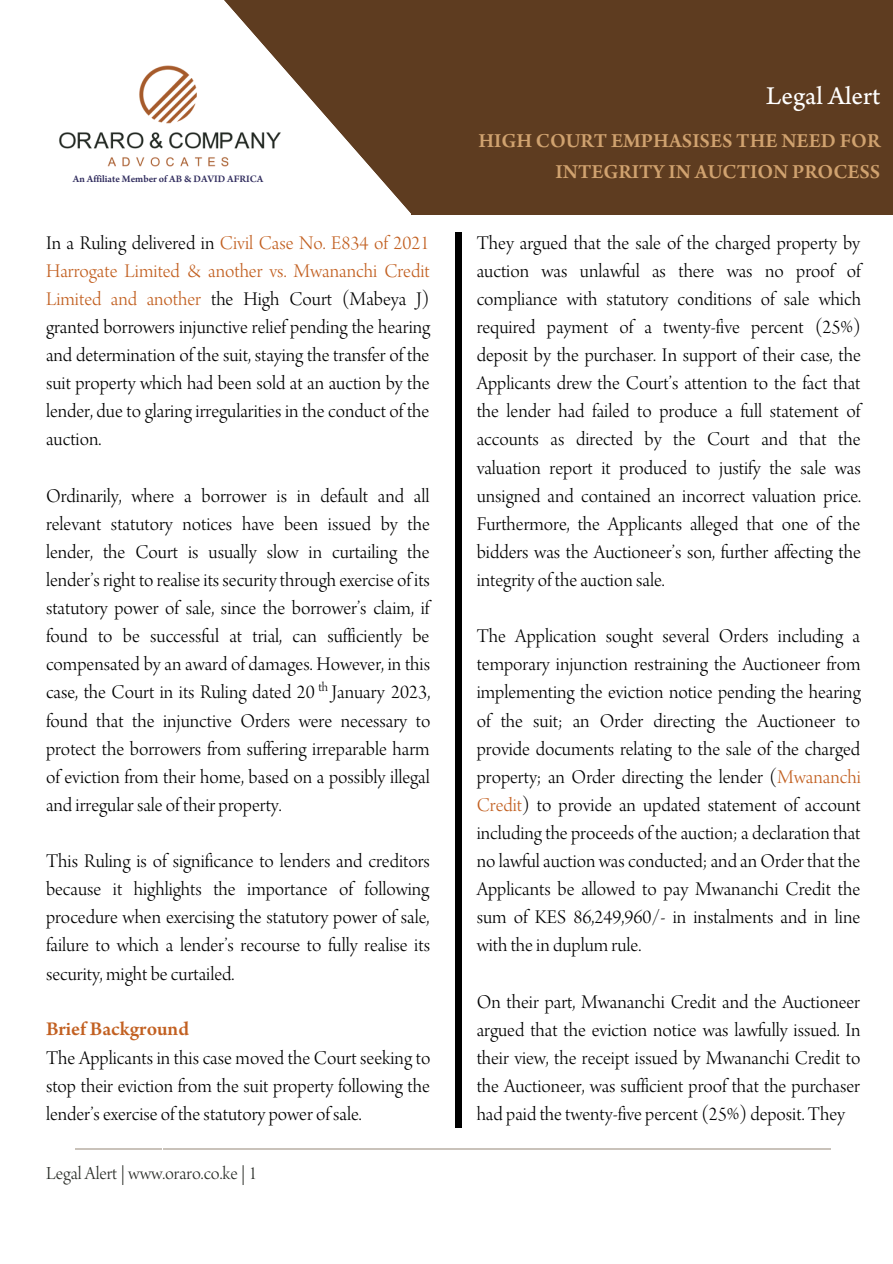
<style>
.page{position:relative;width:893px;height:1264px;background:#fff}
.page>*{position:absolute;margin:0;border:0;box-sizing:border-box;transform-origin:0 0}
.t1{font:61.2px/44.5px "Inter Thin BETA";color:#c9c2ba;text-align:justify}
.t2{font:27px "Arno Pro Sm Text";color:#fff}
.t3{font:600 21px/30.3px "Arno Pro";color:#d0a26f;text-align:right}
.t4{font:20.55px/28px "Arno Pro Light Display";color:#000;text-align:justify}
.t5{font:600 20.55px "Arno Pro";color:#c26021}
.t6{font:19.35px "Arno Pro Light Display";color:#282b26}
.t7{font:13.8px "Arno Pro Light Display";color:#000}
.t8{font:600 10.5px "Arno Pro";color:#2e2a5c}
.s1{color:#c26021}
</style>
<div class="page">
<div style="left:411px;top:0;width:481px;height:215px;background:#5e3c20"></div>
<svg style="left:224px;top:0;width:187px;height:214px;fill:#5e3c20"></svg>
<div style="left:454px;top:233px;width:7px;height:894px;background:#000"></div>
<img style="left:59px;top:46px;width:253px;height:141px">
<p class="t8" style="left:73px;top:175px;width:192px">An Affiliate Member of AB &amp; DAVID AFRICA</p>
<p class="t4" style="left:46px;top:231px;width:386px">In a Ruling delivered in <span class="s1">Civil Case No. E834 of 2021<br>Harrogate Limited &amp; another vs. Mwananchi Credit Limited and another</span> the High Court (Mabeya J) granted borrowers injunctive relief pending the hearing and determination of the suit, staying the transfer of the suit property which had been sold at an auction by the lender, due to glaring irregularities in the conduct of the auction.</p>
<p class="t4" style="left:46px;top:483px;width:386px">Ordinarily, where a borrower is in default and all relevant statutory notices have been issued by the lender, the Court is usually slow in curtailing the lender’s right to realise its security through exercise of its statutory power of sale, since the borrower’s claim, if found to be successful at trial, can sufficiently be compensated by an award of damages. However, in this case, the Court in its Ruling dated 20 January 2023, found that the injunctive Orders were necessary to protect the borrowers from suffering irreparable harm of eviction from their home, based on a possibly illegal and irregular sale of their property.</p>
<p class="t4" style="left:46px;top:849px;width:385px">This Ruling is of significance to lenders and creditors because it highlights the importance of following procedure when exercising the statutory power of sale, failure to which a lender’s recourse to fully realise its security, might be curtailed.</p>
<p class="t5" style="left:46px;top:1020px;width:144px">Brief Background</p>
<p class="t4" style="left:46px;top:1046px;width:386px">The Applicants in this case moved the Court seeking to stop their eviction from the suit property following the lender’s exercise of the statutory power of sale.</p>
<p class="t7" style="left:318px;top:681px;width:11px">th</p>
<h2 class="t2" style="left:766px;top:86px;width:115px">Legal Alert</h2>
<p class="t3" style="left:478px;top:128px;width:403px">HIGH COURT EMPHASISES THE NEED FOR<br>INTEGRITY IN AUCTION PROCESS</p>
<p class="t4" style="left:476px;top:231px;width:386px">They argued that the sale of the charged property by auction was unlawful as there was no proof of compliance with statutory conditions of sale which required payment of a twenty-five percent (25%) deposit by the purchaser. In support of their case, the Applicants drew the Court’s attention to the fact that the lender had failed to produce a full statement of accounts as directed by the Court and that the valuation report it produced to justify the sale was unsigned and contained an incorrect valuation price.<br>Furthermore, the Applicants alleged that one of the bidders was the Auctioneer’s son, further affecting the integrity of the auction sale.</p>
<p class="t4" style="left:476px;top:624px;width:385px">The Application sought several Orders including a temporary injunction restraining the Auctioneer from implementing the eviction notice pending the hearing of the suit; an Order directing the Auctioneer to provide documents relating to the sale of the charged property; an Order directing the lender (<span class="s1">Mwananchi Credit</span>) to provide an updated statement of account including the proceeds of the auction; a declaration that no lawful auction was conducted; and an Order that the Applicants be allowed to pay Mwananchi Credit the sum of KES 86,249,960/- in instalments and in line with the in duplum rule.</p>
<p class="t4" style="left:476px;top:989px;width:385px">On their part, Mwananchi Credit and the Auctioneer argued that the eviction notice was lawfully issued. In their view, the receipt issued by Mwananchi Credit to the Auctioneer, was sufficient proof that the purchaser had paid the twenty-five percent (25%) deposit. They</p>
<h1 class="t1" style="left:251px;top:1157px;width:17px;rotate:-90deg">I I I I I I I I I I I I I</h1>
<p class="t6" style="left:46px;top:1165px;width:213px">Legal Alert | www.oraro.co.ke | 1</p>
<h1 class="t1" style="left:75px;top:1157px;width:17px;rotate:-90deg">I</h1>
<h1 class="t1" style="left:117px;top:1157px;width:17px;line-height:45.6px;rotate:-90deg">I I I</h1>
</div>
